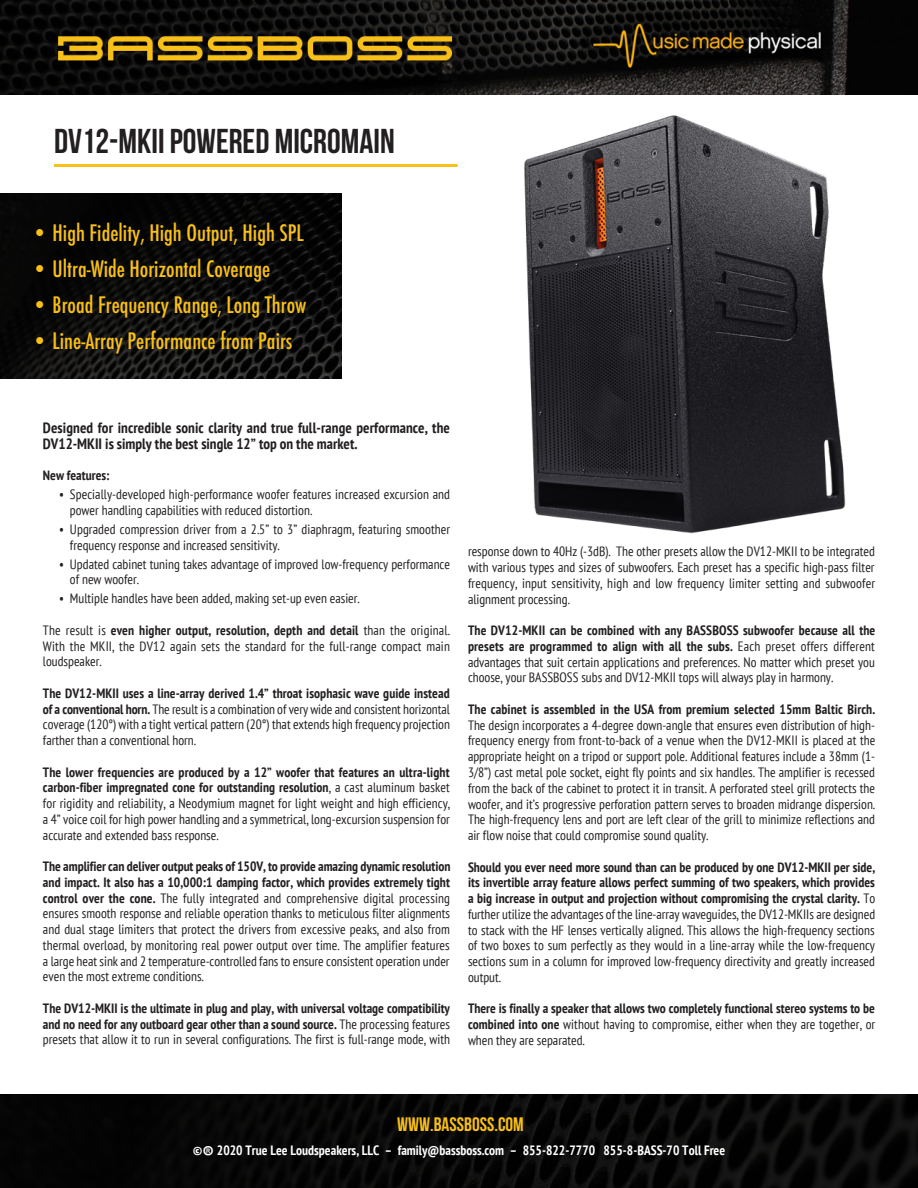
<style>
.page{position:relative;width:918px;height:1188px;background:#fff}
.page>*{position:absolute;margin:0;border:0;box-sizing:border-box;transform-origin:0 0}
.t1{font:34.5px "Bebas Neue";color:#231f20}
.t2{font:500 condensed 22.05px "Futura";color:#f9c017}
.t3{font:19.5px "Bebas Neue";color:#f9c017}
.t4{font:700 condensed 15px/15.8px "PT Sans";letter-spacing:.005em;color:#231f20}
.t5{font:condensed 13.5px/15.8px "PT Sans";color:#231f20;text-align:justify}
.t6{font:700 condensed 13.5px/15.8px "PT Sans";color:#231f20;text-align:justify}
.t7{font:700 condensed 13.5px "PT Sans";color:#fff}
.s1{font-weight:700}
.s2{font-weight:400}
.s3{font-size:19.5px}
</style>
<div class="page">
<img style="left:524px;top:115px;width:322px;height:419px">
<img style="left:0;top:193px;width:342px;height:185px">
<img style="left:0;top:0;width:918px;height:94px">
<img style="left:0;top:1094px;width:918px;height:94px">
<hr style="left:54px;top:164px;width:404px;height:3px;background:#f9c017">
<h1 class="t1" style="left:54px;top:123px;width:342px">DV12-MKII POWERED MICROMAIN</h1>
<h2 class="t2" style="left:31px;top:218px;width:274px">• High Fidelity, High Output, High SPL</h2>
<h2 class="t2" style="left:31px;top:255px;width:240px">• Ultra-Wide Horizontal Coverage</h2>
<h2 class="t2" style="left:31px;top:291px;width:277px">• Broad Frequency Range, Long Throw</h2>
<h2 class="t2" style="left:31px;top:327px;width:263px">• Line-Array Performance from Pairs</h2>
<p class="t4" style="left:43px;top:419px;width:409px">Designed for incredible sonic clarity and true full-range performance, the<br>DV12-MKII is simply the best single 12” top on the market.</p>
<p class="t6" style="left:43px;top:467px;width:68px">New features:</p>
<p class="t5" style="left:70px;top:486px;width:382px;text-indent:-11px">• Specially-developed high-performance woofer features increased excursion and power handling capabilities with reduced distortion.</p>
<p class="t5" style="left:70px;top:521px;width:382px;text-indent:-11px">• Upgraded compression driver from a 2.5” to 3” diaphragm, featuring smoother frequency response and increased sensitivity.</p>
<p class="t5" style="left:70px;top:556px;width:382px;text-indent:-11px">• Updated cabinet tuning takes advantage of improved low-frequency performance of new woofer.</p>
<p class="t5" style="left:59px;top:590px;width:302px">• Multiple handles have been added, making set-up even easier.</p>
<p class="t5" style="left:43px;top:622px;width:408px">The result is <span class="s1">even higher output, resolution, depth and detail</span> than the original.<br>With the MKII, the DV12 again sets the standard for the full-range compact main loudspeaker.</p>
<p class="t5" style="left:43px;top:685px;width:409px"><span class="s1">The DV12-MKII uses a line-array derived 1.4” throat isophasic wave guide instead of a conventional horn.</span> The result is a combination of very wide and consistent horizontal coverage (120°) with a tight vertical pattern (20°) that extends high frequency projection farther than a conventional horn.</p>
<p class="t5" style="left:43px;top:764px;width:409px"><span class="s1">The lower frequencies are produced by a 12” woofer that features an ultra-light carbon-fiber impregnated cone for outstanding resolution</span>, a cast aluminum basket for rigidity and reliability, a Neodymium magnet for light weight and high efficiency, a 4” voice coil for high power handling and a symmetrical, long-excursion suspension for accurate and extended bass response.</p>
<p class="t5" style="left:43px;top:858px;width:409px"><span class="s1">The amplifier can deliver output peaks of 150V, to provide amazing dynamic resolution and impact. It also has a 10,000:1 damping factor, which provides extremely tight control over the cone.</span> The fully integrated and comprehensive digital processing ensures smooth response and reliable operation thanks to meticulous filter alignments and dual stage limiters that protect the drivers from excessive peaks, and also from thermal overload, by monitoring real power output over time. The amplifier features a large heat sink and 2 temperature-controlled fans to ensure consistent operation under even the most extreme conditions.</p>
<p class="t6" style="left:43px;top:1000px;width:409px">The DV12-MKII is the ultimate in plug and play, with universal voltage compatibility and no need for any outboard gear other than a sound source. <span class="s2">The processing features presets that allow it to run in several configurations. The first is full-range mode, with</span></p>
<p class="t5" style="left:468px;top:544px;width:409px">response down to 40Hz (-3dB). The other presets allow the DV12-MKII to be integrated with various types and sizes of subwoofers. Each preset has a specific high-pass filter frequency, input sensitivity, high and low frequency limiter setting and subwoofer alignment processing.</p>
<p class="t5" style="left:468px;top:622px;width:409px"><span class="s1">The DV12-MKII can be combined with any BASSBOSS subwoofer because all the presets are programmed to align with all the subs.</span> Each preset offers different advantages that suit certain applications and preferences. No matter which preset you choose, your BASSBOSS subs and DV12-MKII tops will always play in harmony.</p>
<p class="t6" style="left:468px;top:701px;width:409px">The cabinet is assembled in the USA from premium selected 15mm Baltic Birch.</p>
<p class="t5" style="left:468px;top:717px;width:409px">The design incorporates a 4-degree down-angle that ensures even distribution of high&shy;frequency energy from front-to-back of a venue when the DV12-MKII is placed at the appropriate height on a tripod or support pole. Additional features include a 38mm (1- 3/8”) cast metal pole socket, eight fly points and six handles. The amplifier is recessed from the back of the cabinet to protect it in transit. A perforated steel grill protects the woofer, and it’s progressive perforation pattern serves to broaden midrange dispersion.<br>The high-frequency lens and port are left clear of the grill to minimize reflections and air flow noise that could compromise sound quality.</p>
<p class="t5" style="left:468px;top:859px;width:409px"><span class="s1">Should you ever need more sound than can be produced by one DV12-MKII per side, its invertible array feature allows perfect summing of two speakers, which provides a big increase in output and projection without compromising the crystal clarity.</span> To further utilize the advantages of the line-array waveguides, the DV12-MKIIs are designed to stack with the HF lenses vertically aligned. This allows the high-frequency sections of two boxes to sum perfectly as they would in a line-array while the low-frequency sections sum in a column for improved low-frequency directivity and greatly increased output.</p>
<p class="t6" style="left:468px;top:1000px;width:409px">There is finally a speaker that allows two completely functional stereo systems to be combined into one <span class="s2">without having to compromise, either when they are together, or when they are separated.</span></p>
<h3 class="t3" style="left:397px;top:1114px;width:128px">WWW.BASSBOSS.COM</h3>
<p class="t7" style="left:193px;top:1141px;width:534px">©<span class="s3">®</span> 2020 True Lee Loudspeakers, LLC – family@bassboss.com – 855-822-7770 855-8-BASS-70 Toll Free</p>
</div>
